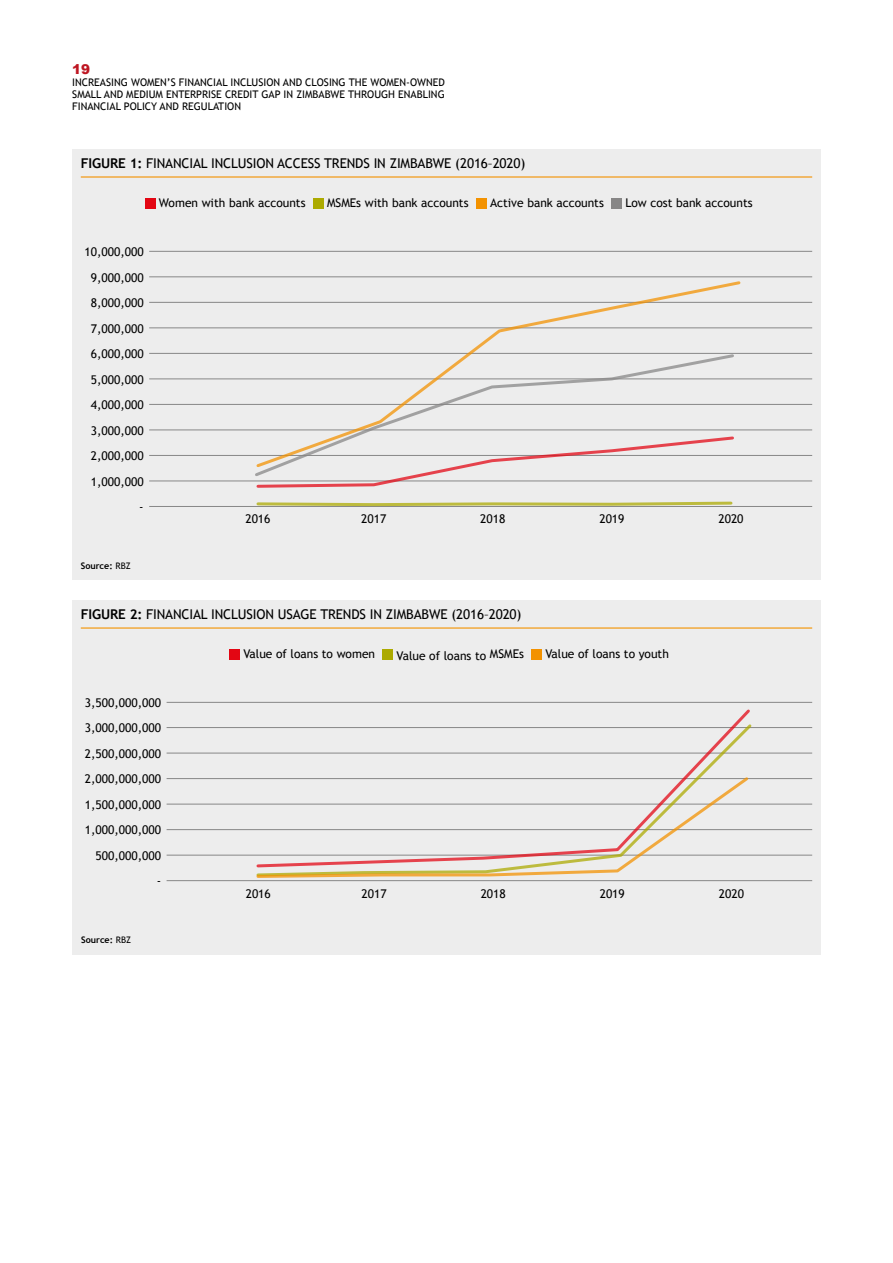
<style>
.page{position:relative;width:893px;height:1263px;background:#fff}
.page>*{position:absolute;margin:0;border:0;box-sizing:border-box;transform-origin:0 0}
.t1{font:13.5px "Trebuchet MS";letter-spacing:-.01em;color:#000}
.t2{font:900 13.5px "Arial";color:#be1622}
.t3{font:12px/25.5px "Trebuchet MS";color:#000;text-align:right}
.t4{font:10.5px/12px "Trebuchet MS";color:#000;text-align:justify}
.t5{font:700 9px "Trebuchet MS";color:#000}
.s1{font-weight:700}
.s2{font-weight:400}
</style>
<div class="page">
<div style="left:72px;top:149px;width:749px;height:430px;background:#ededed"></div>
<hr style="left:81px;top:176px;width:731px;height:2px;background:#f39200">
<hr style="left:149px;top:251px;width:663px;height:1px;background:#878787">
<hr style="left:149px;top:277px;width:663px;height:1px;background:#878787">
<hr style="left:149px;top:302px;width:663px;height:1px;background:#878787">
<hr style="left:149px;top:328px;width:663px;height:1px;background:#878787">
<hr style="left:149px;top:353px;width:663px;height:1px;background:#878787">
<hr style="left:149px;top:379px;width:663px;height:1px;background:#878787">
<hr style="left:149px;top:404px;width:663px;height:1px;background:#878787">
<hr style="left:149px;top:430px;width:663px;height:1px;background:#878787">
<hr style="left:149px;top:455px;width:663px;height:1px;background:#878787">
<hr style="left:149px;top:481px;width:663px;height:1px;background:#878787">
<hr style="left:149px;top:506px;width:663px;height:1px;background:#878787">
<div style="left:145px;top:198px;width:10px;height:11px;background:#e30613"></div>
<div style="left:313px;top:198px;width:10px;height:11px;background:#acaa00"></div>
<div style="left:476px;top:198px;width:10px;height:11px;background:#f39200"></div>
<div style="left:611px;top:198px;width:11px;height:11px;background:#878686"></div>
<svg style="left:256px;top:501px;width:477px;height:6px"></svg>
<svg style="left:255px;top:478px;width:481px;height:10px"></svg>
<svg style="left:254px;top:281px;width:488px;height:188px"></svg>
<div style="left:73px;top:600px;width:748px;height:354px;background:#ededed"></div>
<hr style="left:81px;top:627px;width:731px;height:2px;background:#f39200">
<hr style="left:167px;top:702px;width:645px;height:1px;background:#878787">
<div style="left:229px;top:649px;width:11px;height:11px;background:#e30613"></div>
<div style="left:382px;top:649px;width:11px;height:11px;background:#acaa00"></div>
<div style="left:531px;top:649px;width:11px;height:11px;background:#f39200"></div>
<hr style="left:167px;top:727px;width:645px;height:1px;background:#878787">
<hr style="left:167px;top:753px;width:645px;height:1px;background:#878787">
<hr style="left:167px;top:778px;width:645px;height:1px;background:#878787">
<hr style="left:167px;top:804px;width:645px;height:1px;background:#878787">
<hr style="left:167px;top:829px;width:645px;height:1px;background:#878787">
<hr style="left:167px;top:855px;width:645px;height:1px;background:#878787">
<hr style="left:167px;top:880px;width:645px;height:1px;background:#878787">
<svg style="left:255px;top:722px;width:499px;height:134px"></svg>
<svg style="left:255px;top:774px;width:496px;height:104px"></svg>
<p class="t2" style="left:72px;top:59px;width:20px">19</p>
<p class="t4" style="left:72px;top:76px;width:374px">INCREASING WOMEN’S FINANCIAL INCLUSION AND CLOSING THE WOMEN-OWNED SMALL AND MEDIUM ENTERPRISE CREDIT GAP IN ZIMBABWE THROUGH ENABLING FINANCIAL POLICY AND REGULATION</p>
<p class="t1" style="left:81px;top:155px;width:446px"><span class="s1">FIGURE 1:</span> FINANCIAL INCLUSION ACCESS TRENDS IN ZIMBABWE (2016–2020)</p>
<p class="t3" style="left:159px;top:190px;width:148px">Women with bank accounts</p>
<p class="t3" style="left:327px;top:190px;width:143px">MSMEs with bank accounts</p>
<p class="t3" style="left:490px;top:190px;width:115px">Active bank accounts</p>
<p class="t3" style="left:625px;top:190px;width:129px">Low cost bank accounts</p>
<p class="t3" style="left:85px;top:239px;width:61px">10,000,000<br>9,000,000<br>8,000,000<br>7,000,000<br>6,000,000<br>5,000,000<br>4,000,000<br>3,000,000<br>2,000,000<br>1,000,000 -</p>
<p class="t5" style="left:81px;top:560px;width:51px">Source: <span class="s2">RBZ</span></p>
<p class="t3" style="left:245px;top:506px;width:27px">2016</p>
<p class="t3" style="left:361px;top:506px;width:27px">2017</p>
<p class="t3" style="left:480px;top:506px;width:27px">2018</p>
<p class="t3" style="left:599px;top:506px;width:27px">2019</p>
<p class="t3" style="left:718px;top:506px;width:27px">2020</p>
<p class="t1" style="left:81px;top:606px;width:442px"><span class="s1">FIGURE 2:</span> FINANCIAL INCLUSION USAGE TRENDS IN ZIMBABWE (2016–2020)</p>
<p class="t3" style="left:243px;top:641px;width:133px">Value of loans to women</p>
<p class="t3" style="left:397px;top:643px;width:129px">Value of loans to MSMEs</p>
<p class="t3" style="left:545px;top:641px;width:125px">Value of loans to youth</p>
<p class="t3" style="left:85px;top:690px;width:78px">3,500,000,000<br>3,000,000,000<br>2,500,000,000<br>2,000,000,000<br>1,500,000,000<br>1,000,000,000<br>500,000,000<br>-</p>
<p class="t5" style="left:81px;top:934px;width:51px">Source: <span class="s2">RBZ</span></p>
<p class="t3" style="left:246px;top:881px;width:27px">2016</p>
<p class="t3" style="left:362px;top:881px;width:27px">2017</p>
<p class="t3" style="left:481px;top:881px;width:27px">2018</p>
<p class="t3" style="left:600px;top:881px;width:27px">2019</p>
<p class="t3" style="left:719px;top:881px;width:27px">2020</p>
</div>
